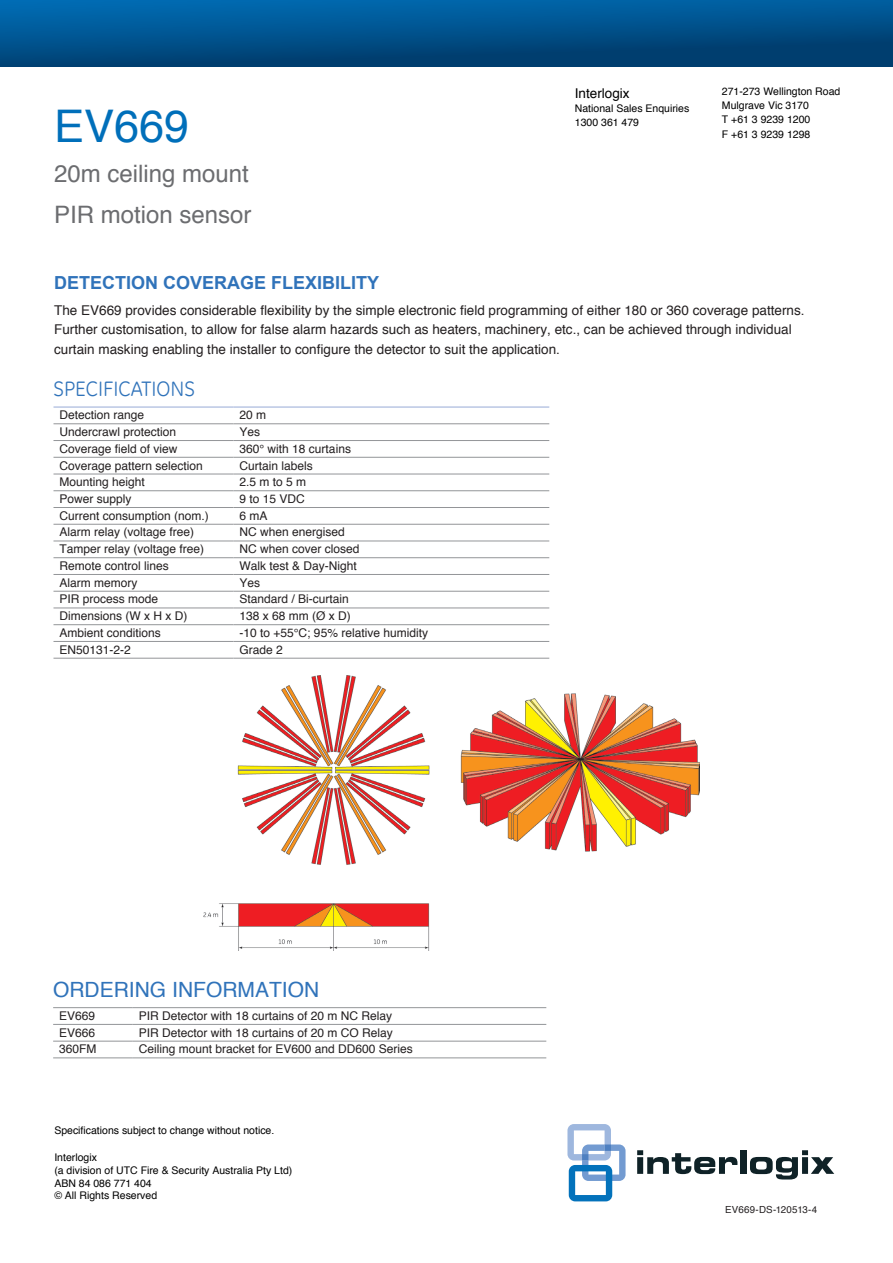
<style>
.page{position:relative;width:893px;height:1263px;background:#fff}
.page>*{position:absolute;margin:0;border:0;box-sizing:border-box;transform-origin:0 0}
.t1{font:45px "Helvetica";color:#006fba}
.t2{font:24px "Helvetica";color:#6c6d70}
.HEAD{font:21px "Helvetica";color:#3073ba}
.HEAD-2{font:21px "GE Inspira";color:#3073ba}
.HEAD-3{font:700 18px "Arial";color:#3073ba}
.HEAD-4{font:13.5px/19.5px "Helvetica";color:#231f20}
.t3{font:13.5px "Helvetica";color:#000}
.Table_Body{font:12px "Helvetica";color:#231f20}
.t4{font:10.5px/14.2px "Helvetica";color:#000}
.t5{font:9.75px "Helvetica";letter-spacing:.015em;color:#231f20}
</style>
<div class="page">
<hr style="left:53px;top:407px;width:180px;height:1px;background:#97aad7">
<hr style="left:233px;top:407px;width:316px;height:1px;background:#97aad7">
<hr style="left:53px;top:423px;width:180px;height:1px;background:#939598">
<hr style="left:53px;top:440px;width:180px;height:1px;background:#939598">
<hr style="left:53px;top:457px;width:180px;height:1px;background:#939598">
<hr style="left:53px;top:474px;width:180px;height:1px;background:#939598">
<hr style="left:53px;top:490px;width:180px;height:1px;background:#939598">
<hr style="left:53px;top:507px;width:180px;height:1px;background:#939598">
<hr style="left:53px;top:524px;width:180px;height:1px;background:#939598">
<hr style="left:53px;top:541px;width:180px;height:1px;background:#939598">
<hr style="left:53px;top:557px;width:180px;height:1px;background:#939598">
<hr style="left:53px;top:574px;width:180px;height:1px;background:#939598">
<hr style="left:53px;top:591px;width:180px;height:1px;background:#939598">
<hr style="left:53px;top:608px;width:180px;height:1px;background:#939598">
<hr style="left:53px;top:624px;width:180px;height:1px;background:#939598">
<hr style="left:53px;top:641px;width:180px;height:1px;background:#939598">
<hr style="left:53px;top:658px;width:180px;height:1px;background:#939598">
<hr style="left:233px;top:423px;width:316px;height:1px;background:#939598">
<hr style="left:233px;top:440px;width:316px;height:1px;background:#939598">
<hr style="left:233px;top:457px;width:316px;height:1px;background:#939598">
<hr style="left:233px;top:474px;width:316px;height:1px;background:#939598">
<hr style="left:233px;top:490px;width:316px;height:1px;background:#939598">
<hr style="left:233px;top:507px;width:316px;height:1px;background:#939598">
<hr style="left:233px;top:524px;width:316px;height:1px;background:#939598">
<hr style="left:233px;top:541px;width:316px;height:1px;background:#939598">
<hr style="left:233px;top:557px;width:316px;height:1px;background:#939598">
<hr style="left:233px;top:574px;width:316px;height:1px;background:#939598">
<hr style="left:233px;top:591px;width:316px;height:1px;background:#939598">
<hr style="left:233px;top:608px;width:316px;height:1px;background:#939598">
<hr style="left:233px;top:624px;width:316px;height:1px;background:#939598">
<hr style="left:233px;top:641px;width:316px;height:1px;background:#939598">
<hr style="left:233px;top:658px;width:316px;height:1px;background:#939598">
<hr style="left:53px;top:1007px;width:80px;height:1px;background:#939598">
<hr style="left:133px;top:1007px;width:413px;height:1px;background:#939598">
<hr style="left:53px;top:1024px;width:80px;height:1px;background:#939598">
<hr style="left:133px;top:1024px;width:413px;height:1px;background:#939598">
<hr style="left:53px;top:1041px;width:80px;height:1px;background:#939598">
<hr style="left:133px;top:1041px;width:413px;height:1px;background:#939598">
<hr style="left:53px;top:1057px;width:80px;height:1px;background:#939598">
<hr style="left:133px;top:1057px;width:413px;height:1px;background:#939598">
<img style="left:204px;top:676px;width:496px;height:275px">
<svg style="left:0;top:0;width:893px;height:66px;background:#00508a"></svg>
<svg style="left:637px;top:1150px;width:100px;height:24px"></svg>
<div style="left:740px;top:1150px;width:6px;height:24px;background:#0f2227"></div>
<svg style="left:750px;top:1150px;width:84px;height:29px"></svg>
<svg style="left:567px;top:1124px;width:58px;height:77px"></svg>
<p class="t1" style="left:54px;top:98px;width:137px">EV669</p>
<p class="t2" style="left:54px;top:159px;width:196px">20m ceiling mount</p>
<p class="t2" style="left:54px;top:199px;width:199px">PIR motion sensor</p>
<p class="t3" style="left:575px;top:85px;width:56px">Interlogix</p>
<p class="t4" style="left:575px;top:101px;width:116px">National Sales Enquiries<br>1300 361 479</p>
<p class="t4" style="left:722px;top:84px;width:120px">271-273 Wellington Road</p>
<p class="t4" style="left:722px;top:98px;width:88px">Mulgrave Vic 3170</p>
<p class="t4" style="left:722px;top:112px;width:90px">T +61 3 9239 1200<br>F +61 3 9239 1298</p>
<p class="HEAD-3" style="left:54px;top:270px;width:327px">DETECTION COVERAGE FLEXIBILITY</p>
<p class="HEAD-4" style="left:54px;top:300px;width:752px">The EV669 provides considerable flexibility by the simple electronic field programming of either 180 or 360 coverage patterns.<br>Further customisation, to allow for false alarm hazards such as heaters, machinery, etc., can be achieved through individual curtain masking enabling the installer to configure the detector to suit the application.</p>
<p class="HEAD-2" style="left:53px;top:375px;width:143px">SPECIFICATIONS</p>
<p class="Table_Body" style="left:59px;top:408px;width:86px">Detection range</p>
<p class="Table_Body" style="left:239px;top:408px;width:28px">20 m</p>
<p class="Table_Body" style="left:59px;top:424px;width:118px">Undercrawl protection</p>
<p class="Table_Body" style="left:239px;top:424px;width:22px">Yes</p>
<p class="Table_Body" style="left:59px;top:441px;width:120px">Coverage field of view</p>
<p class="Table_Body" style="left:239px;top:441px;width:113px">360° with 18 curtains</p>
<p class="Table_Body" style="left:59px;top:458px;width:145px">Coverage pattern selection</p>
<p class="Table_Body" style="left:239px;top:458px;width:75px">Curtain labels</p>
<p class="Table_Body" style="left:59px;top:474px;width:87px">Mounting height</p>
<p class="Table_Body" style="left:239px;top:474px;width:68px">2.5 m to 5 m</p>
<p class="Table_Body" style="left:59px;top:491px;width:74px">Power supply</p>
<p class="Table_Body" style="left:239px;top:491px;width:67px">9 to 15 VDC</p>
<p class="Table_Body" style="left:59px;top:508px;width:151px">Current consumption (nom.)</p>
<p class="Table_Body" style="left:239px;top:508px;width:30px">6 mA</p>
<p class="Table_Body" style="left:59px;top:525px;width:136px">Alarm relay (voltage free)</p>
<p class="Table_Body" style="left:239px;top:525px;width:107px">NC when energised</p>
<p class="Table_Body" style="left:59px;top:541px;width:146px">Tamper relay (voltage free)</p>
<p class="Table_Body" style="left:239px;top:541px;width:122px">NC when cover closed</p>
<p class="Table_Body" style="left:59px;top:558px;width:111px">Remote control lines</p>
<p class="Table_Body" style="left:239px;top:558px;width:119px">Walk test &amp; Day-Night</p>
<p class="Table_Body" style="left:59px;top:575px;width:79px">Alarm memory</p>
<p class="Table_Body" style="left:239px;top:575px;width:22px">Yes</p>
<p class="Table_Body" style="left:59px;top:592px;width:100px">PIR process mode</p>
<p class="Table_Body" style="left:239px;top:592px;width:111px">Standard / Bi-curtain</p>
<p class="Table_Body" style="left:59px;top:608px;width:130px">Dimensions (W x H x D)</p>
<p class="Table_Body" style="left:239px;top:608px;width:113px">138 x 68 mm (Ø x D)</p>
<p class="Table_Body" style="left:59px;top:625px;width:103px">Ambient conditions</p>
<p class="Table_Body" style="left:239px;top:625px;width:190px">-10 to +55°C; 95% relative humidity</p>
<p class="Table_Body" style="left:59px;top:642px;width:73px">EN50131-2-2</p>
<p class="Table_Body" style="left:239px;top:642px;width:45px">Grade 2</p>
<p class="HEAD" style="left:53px;top:976px;width:268px">ORDERING INFORMATION</p>
<p class="Table_Body" style="left:59px;top:1008px;width:38px">EV669</p>
<p class="Table_Body" style="left:139px;top:1008px;width:255px">PIR Detector with 18 curtains of 20 m NC Relay</p>
<p class="Table_Body" style="left:59px;top:1025px;width:38px">EV666</p>
<p class="Table_Body" style="left:139px;top:1025px;width:256px">PIR Detector with 18 curtains of 20 m CO Relay</p>
<p class="Table_Body" style="left:59px;top:1042px;width:39px">360FM</p>
<p class="Table_Body" style="left:139px;top:1042px;width:276px">Ceiling mount bracket for EV600 and DD600 Series</p>
<p class="t4" style="left:54px;top:1123px;width:222px">Specifications subject to change without notice.</p>
<p class="t4" style="left:54px;top:1150px;width:44px">Interlogix</p>
<p class="t4" style="left:54px;top:1163px;width:240px">(a division of UTC Fire &amp; Security Australia Pty Ltd)</p>
<p class="t4" style="left:54px;top:1175px;width:99px">ABN 84 086 771 404</p>
<p class="t4" style="left:54px;top:1187px;width:104px">© All Rights Reserved</p>
<p class="t5" style="left:725px;top:1203px;width:94px">EV669-DS-120513-4</p>
</div>
